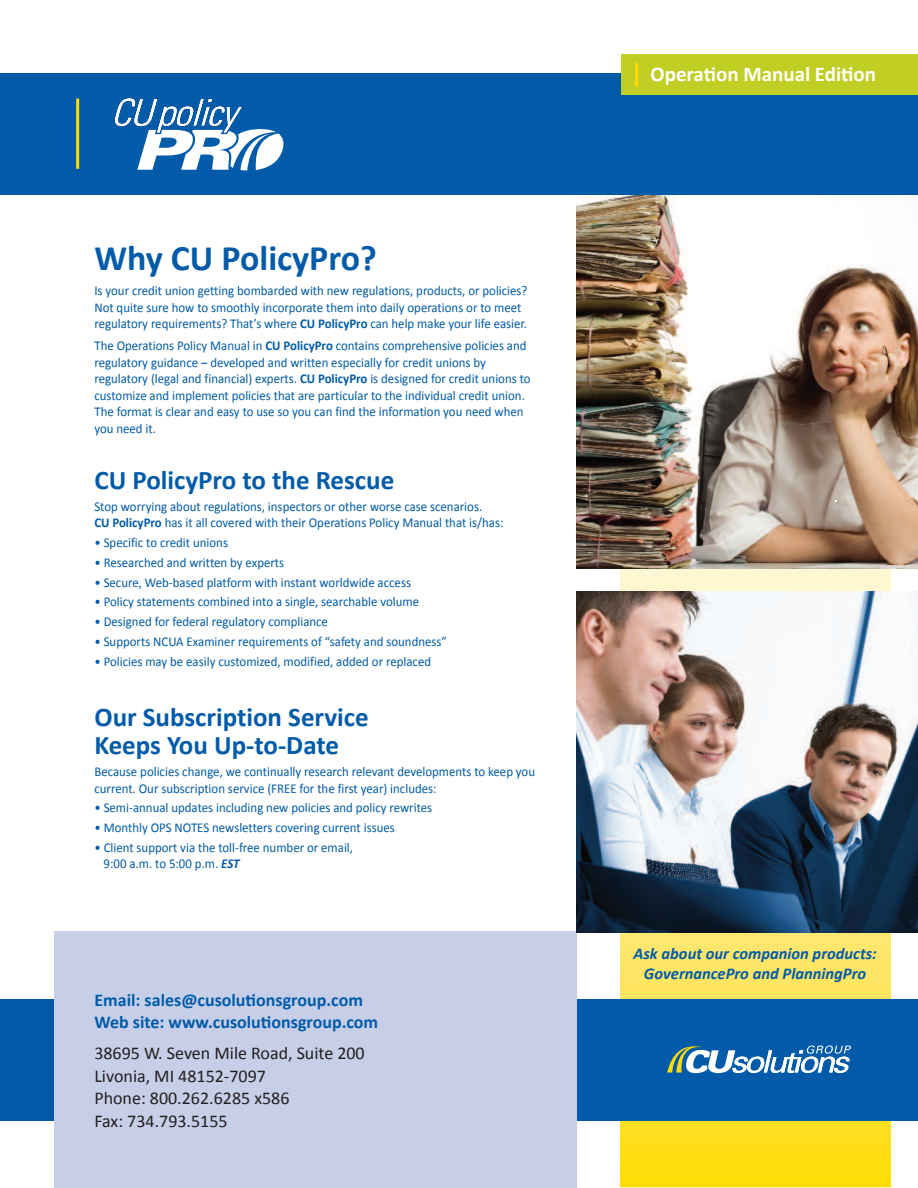
<style>
.page{position:relative;width:918px;height:1188px;background:#fff}
.page>*{position:absolute;margin:0;border:0;box-sizing:border-box;transform-origin:0 0}
.t1{font:700 36px "Calibri";color:#015ba9}
.t2{font:700 27px/28.5px "Calibri";color:#015ba9}
.t3{font:700 21px "Calibri";color:#fff}
.t4{font:18px/22.5px "Calibri";color:#231f20}
.t5{font:700 18px/22.5px "Calibri";color:#015ba9}
.t6{font:italic 700 16.5px/19.8px "Calibri";color:#015ba9;text-align:center}
.t7{font:13.5px/16.5px "Calibri";color:#015ba9;scale:.95 1}
.s1{font-weight:700}
.s2{font-weight:700;font-style:italic}
</style>
<div class="page">
<img style="left:621px;top:569px;width:270px;height:619px">
<div style="left:0;top:999px;width:918px;height:121px;background:#015ba9"></div>
<div style="left:54px;top:932px;width:522px;height:256px;background:#c6cee8"></div>
<div style="left:0;top:74px;width:918px;height:121px;background:#015ba9"></div>
<div style="left:621px;top:54px;width:297px;height:40px;background:#c1ce23"></div>
<hr style="left:635px;top:63px;width:3px;height:23px;background:#ffdd01">
<svg style="left:667px;top:1045px;width:184px;height:28px"></svg>
<img style="left:576px;top:196px;width:342px;height:373px">
<img style="left:576px;top:591px;width:342px;height:342px">
<svg style="left:115px;top:99px;width:168px;height:72px"></svg>
<hr style="left:76px;top:99px;width:3px;height:70px;background:#ffdd01">
<h1 class="t1" style="left:94px;top:236px;width:284px">Why CU PolicyPro?</h1>
<p class="t7" style="left:94px;top:282px;width:457px">Is your credit union getting bombarded with new regulations, products, or policies?<br>Not quite sure how to smoothly incorporate them into daily operations or to meet regulatory requirements? That’s where <span class="s1">CU PolicyPro</span> can help make your life easier.</p>
<p class="t7" style="left:94px;top:337px;width:461px">The Operations Policy Manual in <span class="s1">CU PolicyPro</span> contains comprehensive policies and regulatory guidance – developed and written especially for credit unions by regulatory (legal and financial) experts. <span class="s1">CU PolicyPro</span> is designed for credit unions to customize and implement policies that are particular to the individual credit union.<br>The format is clear and easy to use so you can find the information you need when you need it.</p>
<h2 class="t2" style="left:94px;top:466px;width:301px">CU PolicyPro to the Rescue</h2>
<p class="t7" style="left:94px;top:498px;width:432px">Stop worrying about regulations, inspectors or other worse case scenarios.<br><span class="s1">CU PolicyPro</span> has it all covered with their Operations Policy Manual that is/has:</p>
<p class="t7" style="left:94px;top:534px;width:142px">• Specific to credit unions</p>
<p class="t7" style="left:94px;top:554px;width:201px">• Researched and written by experts</p>
<p class="t7" style="left:94px;top:574px;width:335px">• Secure, Web-based platform with instant worldwide access</p>
<p class="t7" style="left:94px;top:593px;width:343px">• Policy statements combined into a single, searchable volume</p>
<p class="t7" style="left:94px;top:613px;width:247px">• Designed for federal regulatory compliance</p>
<p class="t7" style="left:94px;top:633px;width:373px">• Supports NCUA Examiner requirements of “safety and soundness”</p>
<p class="t7" style="left:94px;top:653px;width:356px">• Policies may be easily customized, modified, added or replaced</p>
<h2 class="t2" style="left:94px;top:702px;width:276px">Our Subscription Service<br>Keeps You Up-to-Date</h2>
<p class="t7" style="left:94px;top:763px;width:465px">Because policies change, we continually research relevant developments to keep you current. Our subscription service (FREE for the first year) includes:</p>
<p class="t7" style="left:94px;top:799px;width:357px">• Semi-annual updates including new policies and policy rewrites</p>
<p class="t7" style="left:94px;top:819px;width:318px">• Monthly OPS NOTES newsletters covering current issues</p>
<p class="t7" style="left:104px;top:839px;width:264px;text-indent:-9px">• Client support via the toll-free number or email,<br>9:00 a.m. to 5:00 p.m. <span class="s2">EST</span></p>
<h3 class="t5" style="left:94px;top:988px;width:285px">Email: sales@cusolutionsgroup.com<br>Web site: www.cusolutionsgroup.com</h3>
<h3 class="t4" style="left:94px;top:1042px;width:272px">38695 W. Seven Mile Road, Suite 200<br>Livonia, MI 48152-7097<br>Phone: 800.262.6285 x586<br>Fax: 734.793.5155</h3>
<h3 class="t3" style="left:651px;top:61px;width:227px">Operation Manual Edition</h3>
<p class="t6" style="left:633px;top:943px;width:245px">Ask about our companion products:<br>GovernancePro and PlanningPro</p>
</div>
